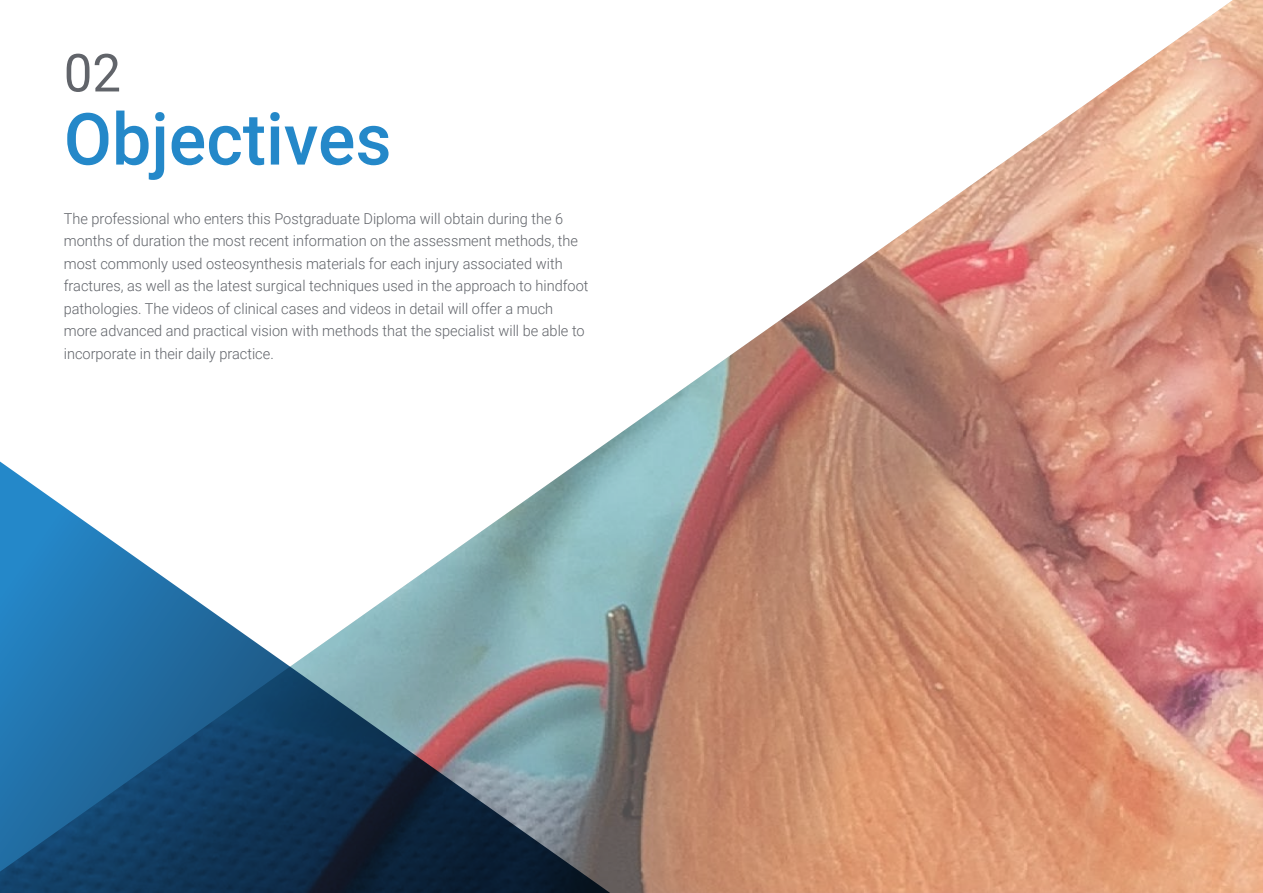
<style>
.page{position:relative;width:1263px;height:893px;background:#fff}
.page>*{position:absolute;margin:0;border:0;box-sizing:border-box;transform-origin:0 0}
.t1{font:500 72px "Roboto";color:#2488c9}
.t2{font:52.5px "Roboto";color:#61646a}
.t3{font:300 15px/22.5px "Roboto";color:#61646a}
</style>
<div class="page">
<img style="left:602px;top:0;width:661px;height:893px">
<svg style="left:0;top:446px;width:640px;height:447px"></svg>
<h2 class="t2" style="left:64px;top:36px;width:59px">02</h2>
<h1 class="t1" style="left:64px;top:89px;width:329px">Objectives</h1>
<p class="t3" style="left:64px;top:207px;width:526px">The professional who enters this Postgraduate Diploma will obtain during the 6 months of duration the most recent information on the assessment methods, the most commonly used osteosynthesis materials for each injury associated with fractures, as well as the latest surgical techniques used in the approach to hindfoot pathologies. The videos of clinical cases and videos in detail will offer a much more advanced and practical vision with methods that the specialist will be able to incorporate in their daily practice.</p>
</div>
